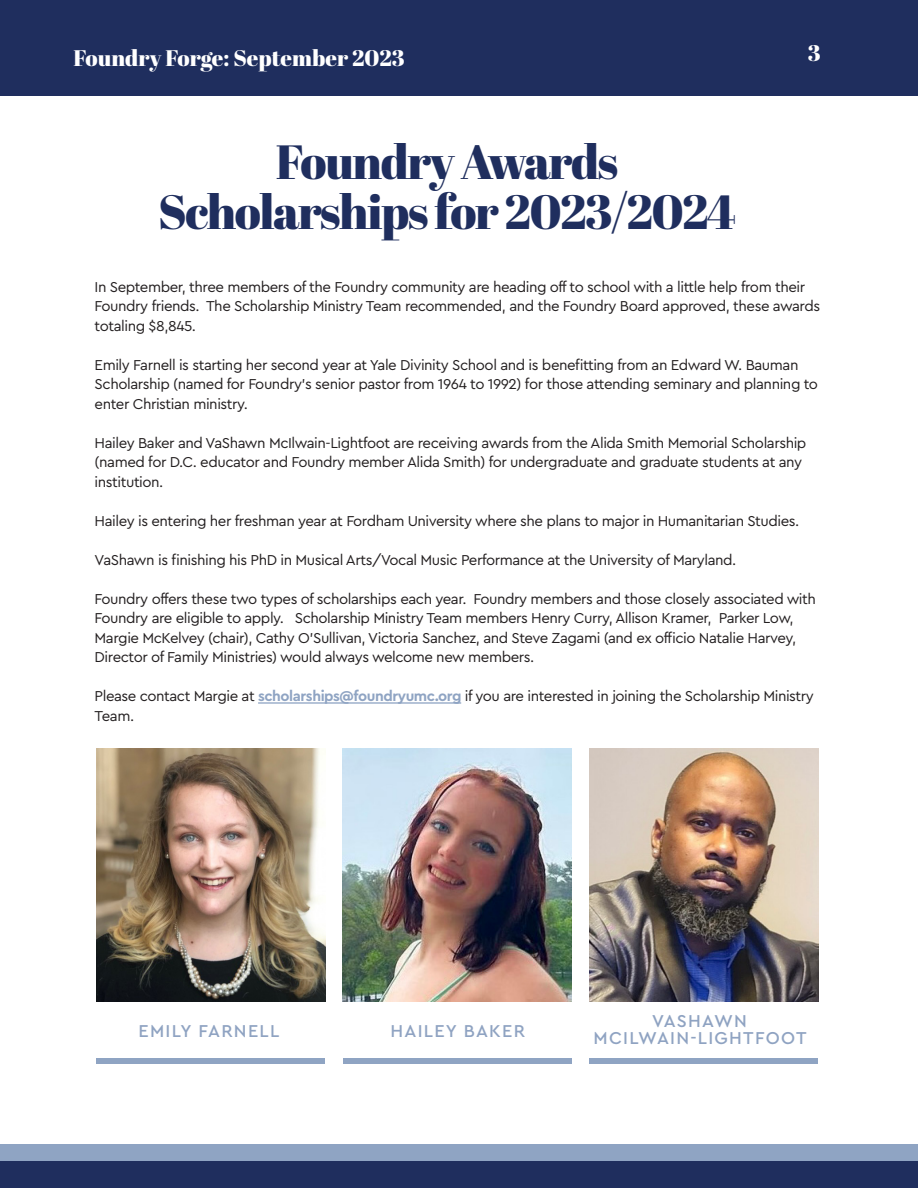
<style>
.page{position:relative;width:918px;height:1188px;background:#fff}
.page>*{position:absolute;margin:0;border:0;box-sizing:border-box;transform-origin:0 0}
.t1{font:48px "Abril Fatface";letter-spacing:-.03em;color:#1f2e5e}
.t2{font:22.5px "Abril Fatface";color:#fff}
.t3{font:500 18px "Cera Pro";letter-spacing:.07em;color:#8fa3c2}
.t4{font:15px/19.5px "Cera Pro";letter-spacing:-.03em;color:#231f20}
.s1{font-weight:700;color:#8fa4c3}
</style>
<div class="page">
<hr style="left:258px;top:702px;width:203px;height:2px;background:#8fa4c3">
<div style="left:0;top:0;width:918px;height:95px;background:#1f2e5e"></div>
<div style="left:0;top:1153px;width:918px;height:35px;background:#1f2e5e"></div>
<div style="left:0;top:1145px;width:918px;height:16px;background:#8fa4c3"></div>
<div style="left:96px;top:1058px;width:229px;height:6px;background:#8fa4c3"></div>
<div style="left:343px;top:1058px;width:229px;height:6px;background:#8fa4c3"></div>
<div style="left:589px;top:1058px;width:229px;height:6px;background:#8fa4c3"></div>
<img style="left:96px;top:749px;width:229px;height:252px">
<img style="left:343px;top:749px;width:229px;height:252px">
<img style="left:589px;top:749px;width:229px;height:252px">
<p class="t2" style="left:73px;top:42px;width:333px">Foundry Forge: September 2023</p>
<p class="t2" style="left:808px;top:38px;width:14px">3</p>
<p class="t1" style="left:276px;top:129px;width:344px">Foundry Awards</p>
<p class="t1" style="left:158px;top:178px;width:580px">Scholarships for 2023/2024</p>
<p class="t4" style="left:95px;top:277px;width:727px">In September, three members of the Foundry community are heading off to school with a little help from their<br>Foundry friends. The Scholarship Ministry Team recommended, and the Foundry Board approved, these awards totaling $8,845.</p>
<p class="t4" style="left:95px;top:355px;width:725px">Emily Farnell is starting her second year at Yale Divinity School and is benefitting from an Edward W. Bauman<br>Scholarship (named for Foundry’s senior pastor from 1964 to 1992) for those attending seminary and planning to enter Christian ministry.</p>
<p class="t4" style="left:95px;top:433px;width:713px">Hailey Baker and VaShawn McIlwain-Lightfoot are receiving awards from the Alida Smith Memorial Scholarship (named for D.C. educator and Foundry member Alida Smith) for undergraduate and graduate students at any institution.</p>
<p class="t4" style="left:95px;top:511px;width:706px">Hailey is entering her freshman year at Fordham University where she plans to major in Humanitarian Studies.</p>
<p class="t4" style="left:95px;top:550px;width:643px">VaShawn is finishing his PhD in Musical Arts/Vocal Music Performance at the University of Maryland.</p>
<p class="t4" style="left:95px;top:589px;width:723px">Foundry offers these two types of scholarships each year. Foundry members and those closely associated with Foundry are eligible to apply. Scholarship Ministry Team members Henry Curry, Allison Kramer, Parker Low, Margie McKelvey (chair), Cathy O’Sullivan, Victoria Sanchez, and Steve Zagami (and ex officio Natalie Harvey, Director of Family Ministries) would always welcome new members.</p>
<p class="t4" style="left:95px;top:686px;width:721px">Please contact Margie at <span class="s1">scholarships@foundryumc.org</span> if you are interested in joining the Scholarship Ministry<br>Team.</p>
<p class="t3" style="left:139px;top:1019px;width:142px">EMILY FARNELL</p>
<p class="t3" style="left:390px;top:1019px;width:136px">HAILEY BAKER</p>
<p class="t3" style="left:652px;top:1009px;width:96px">VASHAWN</p>
<p class="t3" style="left:594px;top:1026px;width:215px">MCILWAIN-LIGHTFOOT</p>
</div>
